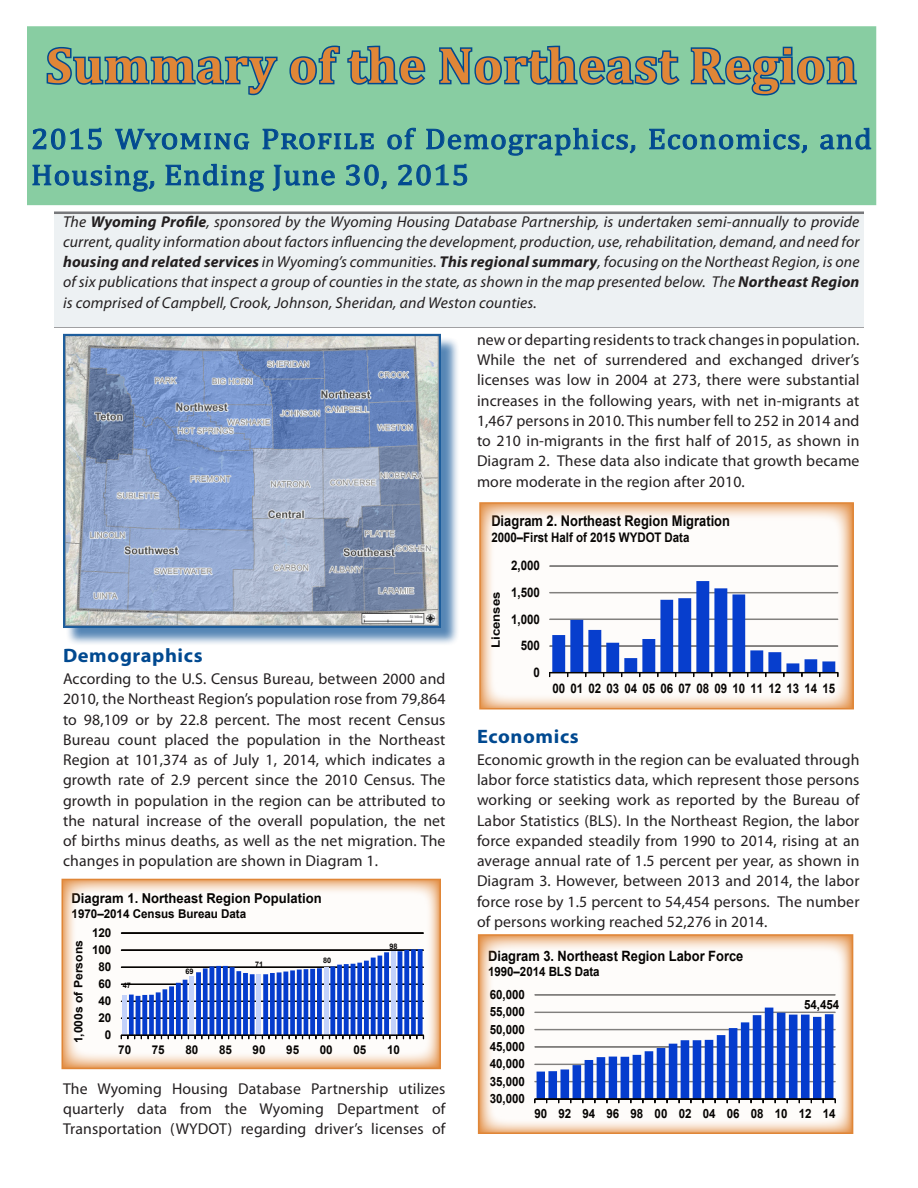
<style>
.page{position:relative;width:918px;height:1188px;background:#fff}
.page>*{position:absolute;margin:0;border:0;box-sizing:border-box;transform-origin:0 0}
.RegSum_Header_1{font:700 51px "Cambria";letter-spacing:.015em;color:#e08637}
.RegSum_Header_1-2{font:29.4px/36px "Cambria";letter-spacing:.03em;color:#014990;scale:1.07 1}
.RegSum_Header_1-3{font:700 19.5px "Myriad Pro";letter-spacing:.03em;color:#014990;scale:1.05 1}
.RegSum_Body_Text{font:15.75px/20.2px "Myriad Pro";letter-spacing:.01em;color:#231f20;text-align:justify}
.RegSum_Body_Text-2{font:italic 15.75px/20.2px "Myriad Pro";letter-spacing:.01em;color:#231f20;text-align:justify}
.t1{font:700 14.85px "Arial";color:#000;scale:.87 1}
.t2{font:700 14.25px "Arial";color:#000;scale:.91 1}
.t3{font:700 13.65px "Arial";color:#000;scale:.96 1}
.t4{font:700 13.2px "Arial";letter-spacing:-.005em;color:#000;scale:.87 1}
.t5{font:700 12.75px "Arial";letter-spacing:-.005em;color:#000;scale:.91 1}
.t6{font:700 12.15px "Arial";letter-spacing:-.005em;color:#000;scale:.96 1}
.t7{font:700 11.7px "Arial";color:#000;scale:1.04 1}
.t8{font:700 11.55px "Arial";color:#000;scale:1.15 1}
.t9{font:700 7.65px "Arial";letter-spacing:-.01em;color:#000;scale:.96 1}
.s1{font-weight:700}
</style>
<div class="page">
<div style="left:27px;top:26px;width:849px;height:179px;background:#88cda2;border:2px solid #80ca9c"></div>
<hr style="left:54px;top:212px;width:810px;height:2px;background:#77787b">
<hr style="left:54px;top:325px;width:810px;height:3px;background:#77787b">
<div style="left:54px;top:215px;width:810px;height:112px;background:#edf1f3"></div>
<div style="left:65px;top:336px;width:397px;height:313px;background:#014990;opacity:.75"></div>
<img style="left:66px;top:337px;width:372px;height:288px">
<div style="left:63px;top:334px;width:378px;height:294px;border:2px solid #014990"></div>
<svg style="left:65px;top:882px;width:373px;height:184px"></svg>
<div style="left:121px;top:933px;width:302px;height:102px;background:#fff"></div>
<hr style="left:121px;top:1018px;width:303px;height:1px;background:#000">
<hr style="left:121px;top:1001px;width:303px;height:1px;background:#000">
<hr style="left:121px;top:984px;width:303px;height:1px;background:#000">
<hr style="left:121px;top:967px;width:303px;height:1px;background:#000">
<hr style="left:121px;top:950px;width:303px;height:1px;background:#000">
<hr style="left:121px;top:933px;width:303px;height:1px;background:#000">
<div style="left:122px;top:995px;width:5px;height:40px;background:#c3d4ff"></div>
<div style="left:121px;top:1035px;width:303px;height:1px;border:1px solid #000"></div>
<svg style="left:128px;top:949px;width:296px;height:90px"></svg>
<div style="left:62px;top:879px;width:379px;height:190px;border:2px solid #e08637"></div>
<svg style="left:481px;top:937px;width:369px;height:194px"></svg>
<div style="left:535px;top:995px;width:300px;height:104px;background:#fff"></div>
<div style="left:535px;top:995px;width:300px;height:1px;background:#7f7f7f;border:1px solid #7f7f7f"></div>
<svg style="left:535px;top:1008px;width:301px;height:95px"></svg>
<div style="left:478px;top:934px;width:375px;height:200px;border:2px solid #e08637"></div>
<svg style="left:482px;top:505px;width:369px;height:202px"></svg>
<div style="left:550px;top:566px;width:288px;height:107px;background:#fff"></div>
<hr style="left:550px;top:566px;width:288px;height:1px;background:#7f7f7f">
<svg style="left:549px;top:581px;width:290px;height:96px"></svg>
<div style="left:479px;top:502px;width:375px;height:208px;border:2px solid #e08637"></div>
<svg style="left:46px;top:47px;width:232px;height:49px"></svg>
<svg style="left:289px;top:45px;width:137px;height:40px"></svg>
<svg style="left:439px;top:45px;width:241px;height:40px"></svg>
<svg style="left:690px;top:46px;width:167px;height:50px"></svg>
<svg style="left:32px;top:128px;width:70px;height:22px"></svg>
<svg style="left:115px;top:128px;width:135px;height:22px"></svg>
<svg style="left:262px;top:128px;width:112px;height:22px"></svg>
<svg style="left:387px;top:127px;width:29px;height:23px"></svg>
<svg style="left:426px;top:128px;width:210px;height:28px"></svg>
<svg style="left:649px;top:128px;width:158px;height:26px"></svg>
<svg style="left:820px;top:128px;width:51px;height:22px"></svg>
<svg style="left:32px;top:164px;width:123px;height:28px"></svg>
<svg style="left:165px;top:164px;width:99px;height:28px"></svg>
<svg style="left:272px;top:164px;width:63px;height:27px"></svg>
<svg style="left:346px;top:164px;width:41px;height:26px"></svg>
<svg style="left:398px;top:164px;width:70px;height:22px"></svg>
<p class="RegSum_Header_1" style="left:46px;top:29px;width:812px">Summary of the Northeast Region</p>
<p class="RegSum_Header_1-2" style="left:31px;top:121px;width:787px">2015 Wyoming Profile of Demographics, Economics, and<br>Housing, Ending June 30, 2015</p>
<p class="RegSum_Body_Text-2" style="left:63px;top:211px;width:798px">The <span class="s1">Wyoming Profile</span>, sponsored by the Wyoming Housing Database Partnership, is undertaken semi-annually to provide current, quality information about factors influencing the development, production, use, rehabilitation, demand, and need for <span class="s1">housing and related services</span> in Wyoming’s communities. <span class="s1">This regional summary</span>, focusing on the Northeast Region, is one of six publications that inspect a group of counties in the state, as shown in the map presented below. The <span class="s1">Northeast Region </span>is comprised of Campbell, Crook, Johnson, Sheridan, and Weston counties.</p>
<p class="RegSum_Body_Text" style="left:477px;top:329px;width:384px">new or departing residents to track changes in population.<br>While the net of surrendered and exchanged driver’s licenses was low in 2004 at 273, there were substantial increases in the following years, with net in-migrants at 1,467 persons in 2010. This number fell to 252 in 2014 and to 210 in-migrants in the first half of 2015, as shown in Diagram 2. These data also indicate that growth became more moderate in the region after 2010.</p>
<p class="t1" style="left:491px;top:511px;width:276px">Diagram 2. Northeast Region Migration</p>
<p class="t4" style="left:491px;top:528px;width:229px">2000–First Half of 2015 WYDOT Data</p>
<p class="RegSum_Header_1-3" style="left:63px;top:643px;width:134px">Demographics</p>
<p class="RegSum_Body_Text" style="left:63px;top:668px;width:384px">According to the U.S. Census Bureau, between 2000 and 2010, the Northeast Region’s population rose from 79,864 to 98,109 or by 22.8 percent. The most recent Census Bureau count placed the population in the Northeast Region at 101,374 as of July 1, 2014, which indicates a growth rate of 2.9 percent since the 2010 Census. The growth in population in the region can be attributed to the natural increase of the overall population, the net of births minus deaths, as well as the net migration. The changes in population are shown in Diagram 1.</p>
<p class="t3" style="left:72px;top:889px;width:262px">Diagram 1. Northeast Region Population</p>
<p class="t6" style="left:72px;top:905px;width:183px">1970–2014 Census Bureau Data</p>
<p class="t7" style="left:70px;top:1043px;width:101px;rotate:-90deg">1,000s of Persons</p>
<p class="t6" style="left:92px;top:925px;width:22px">120</p>
<p class="t6" style="left:92px;top:942px;width:22px">100</p>
<p class="t6" style="left:99px;top:959px;width:15px">80</p>
<p class="t6" style="left:99px;top:976px;width:15px">60</p>
<p class="t6" style="left:99px;top:993px;width:15px">40</p>
<p class="t6" style="left:99px;top:1010px;width:15px">20</p>
<p class="t6" style="left:105px;top:1027px;width:8px">0</p>
<p class="t9" style="left:123px;top:980px;width:10px">47</p>
<p class="t9" style="left:186px;top:966px;width:10px">69</p>
<p class="t9" style="left:255px;top:959px;width:10px">71</p>
<p class="t9" style="left:323px;top:955px;width:10px">80</p>
<p class="t9" style="left:389px;top:941px;width:10px">98</p>
<p class="t6" style="left:118px;top:1041px;width:15px">70</p>
<p class="t6" style="left:152px;top:1041px;width:15px">75</p>
<p class="t6" style="left:185px;top:1041px;width:15px">80</p>
<p class="t6" style="left:219px;top:1041px;width:15px">85</p>
<p class="t6" style="left:253px;top:1041px;width:15px">90</p>
<p class="t6" style="left:286px;top:1041px;width:15px">95</p>
<p class="t6" style="left:320px;top:1041px;width:15px">00</p>
<p class="t6" style="left:353px;top:1041px;width:15px">05</p>
<p class="t6" style="left:387px;top:1041px;width:15px">10</p>
<p class="RegSum_Body_Text" style="left:63px;top:1078px;width:384px">The Wyoming Housing Database Partnership utilizes quarterly data from the Wyoming Department of Transportation (WYDOT) regarding driver’s licenses of</p>
<p class="t8" style="left:488px;top:648px;width:51px;rotate:-90deg">Licenses</p>
<p class="t4" style="left:511px;top:557px;width:35px">2,000</p>
<p class="t4" style="left:511px;top:583px;width:35px">1,500</p>
<p class="t4" style="left:511px;top:610px;width:35px">1,000</p>
<p class="t4" style="left:521px;top:637px;width:23px">500</p>
<p class="t4" style="left:534px;top:663px;width:9px">0</p>
<p class="t4" style="left:552px;top:679px;width:327px">00 01 02 03 04 05 06 07 08 09 10 11 12 13 14 15</p>
<p class="RegSum_Header_1-3" style="left:477px;top:724px;width:98px">Economics</p>
<p class="RegSum_Body_Text" style="left:477px;top:749px;width:384px">Economic growth in the region can be evaluated through labor force statistics data, which represent those persons working or seeking work as reported by the Bureau of Labor Statistics (BLS). In the Northeast Region, the labor force expanded steadily from 1990 to 2014, rising at an average annual rate of 1.5 percent per year, as shown in Diagram 3. However, between 2013 and 2014, the labor force rose by 1.5 percent to 54,454 persons. The number of persons working reached 52,276 in 2014.</p>
<p class="t2" style="left:488px;top:946px;width:282px">Diagram 3. Northeast Region Labor Force</p>
<p class="t5" style="left:488px;top:963px;width:124px">1990–2014 BLS Data</p>
<p class="t5" style="left:490px;top:986px;width:40px">60,000</p>
<p class="t5" style="left:490px;top:1003px;width:40px">55,000</p>
<p class="t5" style="left:490px;top:1021px;width:40px">50,000</p>
<p class="t5" style="left:490px;top:1038px;width:40px">45,000</p>
<p class="t5" style="left:490px;top:1055px;width:40px">40,000</p>
<p class="t5" style="left:490px;top:1073px;width:40px">35,000</p>
<p class="t5" style="left:490px;top:1090px;width:40px">30,000</p>
<p class="t5" style="left:804px;top:996px;width:40px">54,454</p>
<p class="t5" style="left:534px;top:1105px;width:332px">90 92 94 96 98 00 02 04 06 08 10 12 14</p>
</div>
